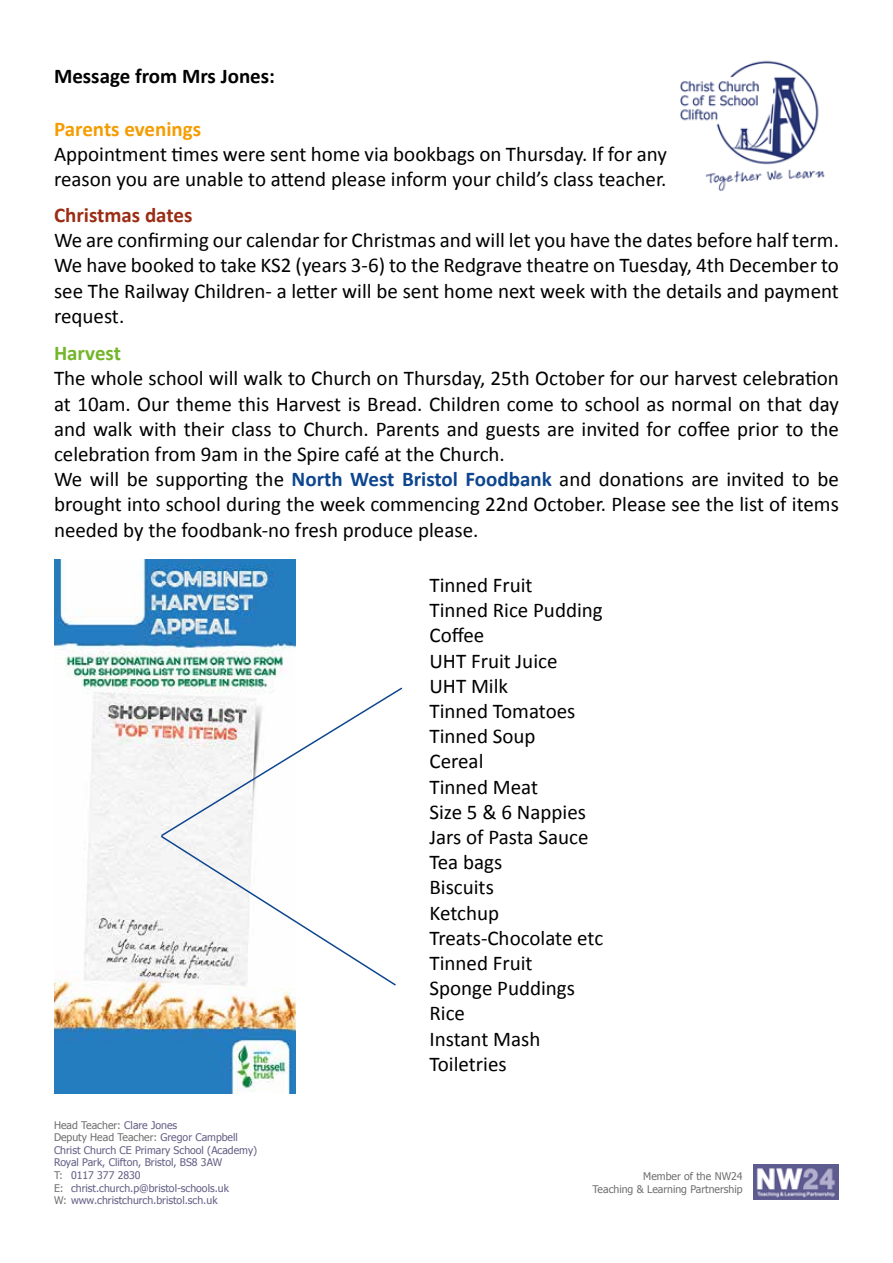
<style>
.page{position:relative;width:893px;height:1263px;background:#fff}
.page>*{position:absolute;margin:0;border:0;box-sizing:border-box;transform-origin:0 0}
.t1{font:21px/25.2px "Calibri";color:#000}
.t2{font:700 21px "Calibri";color:#000}
.t3{font:700 21px "Calibri";color:#f59c00}
.t4{font:700 21px "Calibri";color:#9a2d14}
.t5{font:700 21px "Calibri";color:#74b52b}
.t6{font:10.5px/12.6px "Tahoma";color:#635f85}
.t7{font:10.5px/12.6px "Tahoma";color:#706f6f;text-align:right}
.s1{font-weight:700;color:#0d468f}
.s2{color:#706f6f}
</style>
<div class="page">
<img style="left:680px;top:60px;width:145px;height:131px">
<img style="left:754px;top:1165px;width:85px;height:35px">
<img style="left:54px;top:559px;width:241px;height:534px">
<svg style="left:159px;top:686px;width:244px;height:301px"></svg>
<p class="t2" style="left:54px;top:62px;width:223px">Message from Mrs Jones:</p>
<p class="t3" style="left:54px;top:115px;width:149px">Parents evenings</p>
<p class="t1" style="left:54px;top:141px;width:614px">Appointment times were sent home via bookbags on Thursday. If for any reason you are unable to attend please inform your child’s class teacher.</p>
<p class="t4" style="left:54px;top:202px;width:140px">Christmas dates</p>
<p class="t1" style="left:54px;top:228px;width:786px;text-align:justify">We are confirming our calendar for Christmas and will let you have the dates before half term.<br>We have booked to take KS2 (years 3-6) to the Redgrave theatre on Tuesday, 4th December to see The Railway Children- a letter will be sent home next week with the details and payment request.</p>
<p class="t5" style="left:54px;top:340px;width:69px">Harvest</p>
<p class="t1" style="left:54px;top:366px;width:786px">The whole school will walk to Church on Thursday, 25th October for our harvest celebration at 10am. Our theme this Harvest is Bread. Children come to school as normal on that day and walk with their class to Church. Parents and guests are invited for coffee prior to the celebration from 9am in the Spire café at the Church.<br>We will be supporting the <span class="s1">North West Bristol Foodbank</span> and donations are invited to be brought into school during the week commencing 22nd October. Please see the list of items needed by the foodbank-no fresh produce please.</p>
<p class="t6" style="left:54px;top:1118px;width:205px"><span class="s2">Head Teacher:</span> Clare Jones<br><span class="s2">Deputy Head Teacher:</span> Gregor Campbell Christ Church CE Primary School (Academy)<br>Royal Park, Clifton, Bristol, BS8 3AW<br><span class="s2">T:</span> 0117 377 2830<br><span class="s2">E:</span> christ.church.p@bristol-schools.uk<br><span class="s2">W:</span> www.christchurch.bristol.sch.uk</p>
<p class="t1" style="left:429px;top:572px;width:175px">Tinned Fruit<br>Tinned Rice Pudding<br>Coffee<br>UHT Fruit Juice<br>UHT Milk<br>Tinned Tomatoes<br>Tinned Soup<br>Cereal<br>Tinned Meat<br>Size 5 &amp; 6 Nappies<br>Jars of Pasta Sauce<br>Tea bags<br>Biscuits<br>Ketchup<br>Treats-Chocolate etc<br>Tinned Fruit<br>Sponge Puddings<br>Rice<br>Instant Mash<br>Toiletries</p>
<p class="t7" style="left:593px;top:1169px;width:152px">Member of the NW24<br>Teaching &amp; Learning Partnership</p>
</div>
